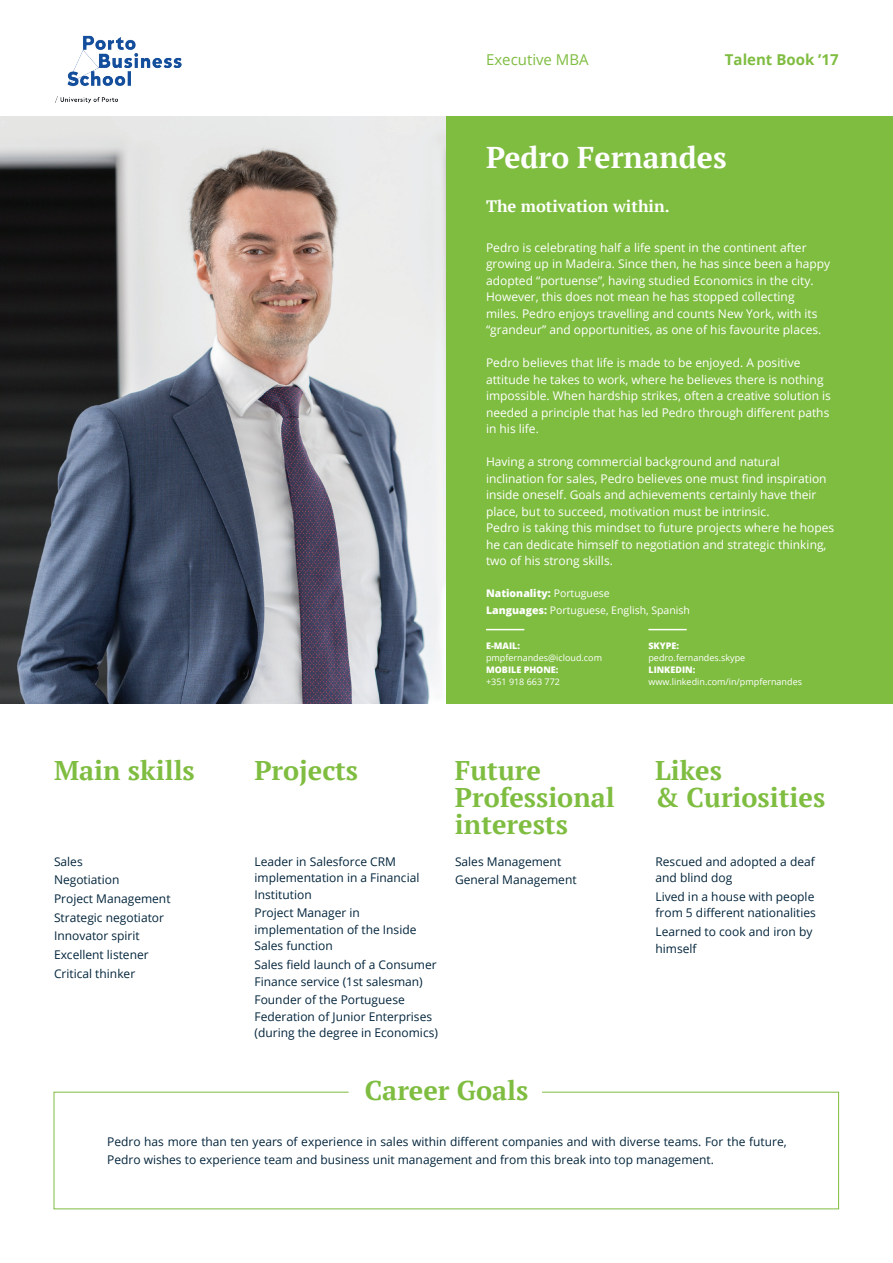
<style>
.page{position:relative;width:893px;height:1263px;background:#fff}
.page>*{position:absolute;margin:0;border:0;box-sizing:border-box;transform-origin:0 0}
.t1{font:700 30px "PT Serif";color:#fff}
.t2{font:700 27px/27px "PT Serif";color:#7fbd41}
.t3{font:700 16.5px "PT Serif";color:#fff}
.t4{font:700 15px "Open Sans";color:#7fbd41}
.t5{font:15px "Open Sans";color:#7fbd41}
.t6{font:12px/16.5px "Open Sans";color:#fff}
.t7{font:12px/16.5px "Open Sans";color:#03253c}
.t8{font:10.5px/16.5px "Open Sans";color:#fff}
.t9{font:9px "Open Sans";color:#fff}
.t10{font:800 9px "Open Sans";color:#fff}
.s1{font-weight:800}
</style>
<div class="page">
<img style="left:0;top:117px;width:446px;height:587px">
<div style="left:446px;top:117px;width:447px;height:587px;background:#7fbd41"></div>
<hr style="left:486px;top:629px;width:38px;height:1px;background:#fff">
<hr style="left:648px;top:629px;width:39px;height:1px;background:#fff">
<svg style="left:53px;top:1091px;width:786px;height:118px"></svg>
<img style="left:51px;top:35px;width:138px;height:82px">
<p class="t5" style="left:486px;top:49px;width:104px">Executive MBA</p>
<p class="t4" style="left:725px;top:49px;width:115px">Talent Book ’17</p>
<h1 class="t1" style="left:486px;top:137px;width:242px">Pedro Fernandes</h1>
<h3 class="t3" style="left:486px;top:195px;width:185px">The motivation within.</h3>
<p class="t6" style="left:486px;top:239px;width:346px">Pedro is celebrating half a life spent in the continent after growing up in Madeira. Since then, he has since been a happy adopted “portuense”, having studied Economics in the city.<br>However, this does not mean he has stopped collecting miles. Pedro enjoys travelling and counts New York, with its “grandeur” and opportunities, as one of his favourite places.</p>
<p class="t6" style="left:486px;top:354px;width:346px">Pedro believes that life is made to be enjoyed. A positive attitude he takes to work, where he believes there is nothing impossible. When hardship strikes, often a creative solution is needed a principle that has led Pedro through different paths in his life.</p>
<p class="t6" style="left:486px;top:453px;width:350px">Having a strong commercial background and natural inclination for sales, Pedro believes one must find inspiration inside oneself. Goals and achievements certainly have their place, but to succeed, motivation must be intrinsic.<br>Pedro is taking this mindset to future projects where he hopes he can dedicate himself to negotiation and strategic thinking, two of his strong skills.</p>
<p class="t8" style="left:486px;top:585px;width:205px"><span class="s1">Nationality:</span> Portuguese<br><span class="s1">Languages:</span> Portuguese, English, Spanish</p>
<p class="t10" style="left:486px;top:639px;width:36px">E-MAIL:</p>
<p class="t9" style="left:486px;top:651px;width:117px">pmpfernandes@icloud.com</p>
<p class="t10" style="left:486px;top:663px;width:74px">MOBILE PHONE:</p>
<p class="t9" style="left:486px;top:675px;width:75px">+351 918 663 772</p>
<p class="t10" style="left:648px;top:639px;width:32px">SKYPE:</p>
<p class="t9" style="left:648px;top:651px;width:98px">pedro.fernandes.skype</p>
<p class="t10" style="left:648px;top:663px;width:48px">LINKEDIN:</p>
<p class="t9" style="left:648px;top:675px;width:155px">www.linkedin.com/in/pmpfernandes</p>
<h2 class="t2" style="left:54px;top:756px;width:142px">Main skills</h2>
<h2 class="t2" style="left:254px;top:756px;width:105px">Projects</h2>
<p class="t7" style="left:54px;top:852px;width:118px;line-height:18.6px">Sales<br>Negotiation<br>Project Management<br>Strategic negotiator<br>Innovator spirit<br>Excellent listener<br>Critical thinker</p>
<p class="t7" style="left:254px;top:853px;width:166px">Leader in Salesforce CRM implementation in a Financial<br>Institution</p>
<p class="t7" style="left:254px;top:904px;width:163px">Project Manager in implementation of the Inside<br>Sales function</p>
<p class="t7" style="left:254px;top:956px;width:184px">Sales field launch of a Consumer<br>Finance service (1st salesman)</p>
<p class="t7" style="left:254px;top:991px;width:185px">Founder of the Portuguese<br>Federation of Junior Enterprises (during the degree in Economics)</p>
<h2 class="t2" style="left:455px;top:756px;width:161px">Future<br>Professional interests</h2>
<p class="t7" style="left:455px;top:852px;width:123px;line-height:18.6px">Sales Management<br>General Management</p>
<h2 class="t2" style="left:655px;top:756px;width:172px">Likes<br>&amp; Curiosities</h2>
<p class="t7" style="left:655px;top:853px;width:161px">Rescued and adopted a deaf and blind dog</p>
<p class="t7" style="left:655px;top:888px;width:162px">Lived in a house with people from 5 different nationalities</p>
<p class="t7" style="left:655px;top:923px;width:158px">Learned to cook and iron by himself</p>
<h2 class="t2" style="left:365px;top:1076px;width:165px">Career Goals</h2>
<p class="t7" style="left:107px;top:1132px;width:681px;line-height:18px">Pedro has more than ten years of experience in sales within different companies and with diverse teams. For the future,<br>Pedro wishes to experience team and business unit management and from this break into top management.</p>
</div>
